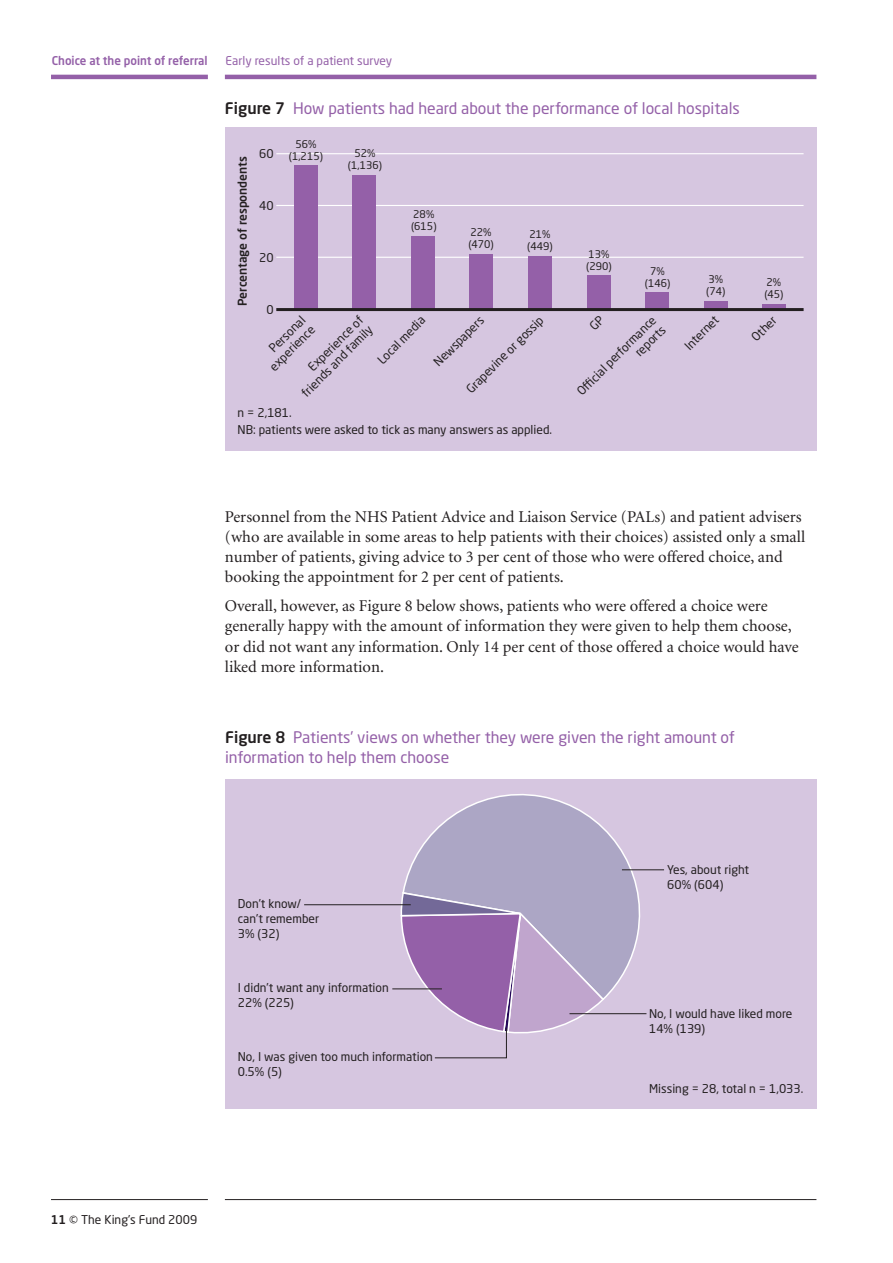
<style>
.page{position:relative;width:893px;height:1263px;background:#fff}
.page>*{position:absolute;margin:0;border:0;box-sizing:border-box;transform-origin:0 0}
.body_copy{font:16.5px/20.2px "Minion";color:#231f20}
.Headings___table_hea{font:15.75px/20.2px "Neo Sans Std";color:#9460a8}
.Labels{font:12px/13.5px "Neo Sans Std";color:#231f20;text-align:right}
.t1{font:12px "Neo Sans Std";color:#9460a8}
.t2{font:500 12px "Neo Sans Std";color:#9460a8;scale:.96 1}
.Labels-2{font:500 12px "Neo Sans Std";color:#231f20}
.Labels-3{font:10.5px "Neo Sans Std";color:#231f20}
.s1{font-weight:500;color:#231f20}
.s2{font-weight:500}
</style>
<div class="page">
<hr style="left:51px;top:1199px;width:157px;height:1px;background:#231f20">
<hr style="left:225px;top:1199px;width:591px;height:1px;background:#231f20">
<hr style="left:51px;top:75px;width:157px;height:4px;background:#9460a8">
<hr style="left:225px;top:75px;width:591px;height:4px;background:#9460a8">
<div style="left:225px;top:779px;width:592px;height:329px;background:#d6c6e0"></div>
<svg style="left:437px;top:794px;width:212px;height:204px;fill:#b0aac7"></svg>
<svg style="left:400px;top:828px;width:205px;height:230px"></svg>
<hr style="left:304px;top:904px;width:107px;height:1px;background:#231f20">
<hr style="left:392px;top:989px;width:50px;height:1px;background:#231f20">
<hr style="left:622px;top:869px;width:42px;height:1px;background:#231f20">
<hr style="left:569px;top:1013px;width:77px;height:1px;background:#231f20">
<div style="left:225px;top:128px;width:591px;height:323px;background:#d6c6e0"></div>
<hr style="left:276px;top:153px;width:527px;height:1px;background:#fff">
<hr style="left:276px;top:205px;width:527px;height:1px;background:#fff">
<hr style="left:276px;top:257px;width:527px;height:1px;background:#fff">
<div style="left:294px;top:165px;width:23px;height:144px;background:#9460a8"></div>
<div style="left:353px;top:175px;width:23px;height:134px;background:#9460a8"></div>
<div style="left:411px;top:236px;width:23px;height:73px;background:#9460a8"></div>
<div style="left:470px;top:254px;width:23px;height:55px;background:#9460a8"></div>
<div style="left:528px;top:256px;width:23px;height:53px;background:#9460a8"></div>
<div style="left:587px;top:275px;width:23px;height:34px;background:#9460a8"></div>
<div style="left:645px;top:292px;width:24px;height:17px;background:#9460a8"></div>
<div style="left:704px;top:301px;width:23px;height:8px;background:#9460a8"></div>
<div style="left:763px;top:304px;width:23px;height:5px;background:#9460a8"></div>
<hr style="left:276px;top:308px;width:527px;height:3px;background:#231f20">
<p class="t2" style="left:52px;top:53px;width:164px">Choice at the point of referral</p>
<p class="t1" style="left:226px;top:53px;width:168px">Early results of a patient survey</p>
<p class="Headings___table_hea" style="left:225px;top:98px;width:516px"><span class="s1">Figure 7</span> How patients had heard about the performance of local hospitals</p>
<p class="Labels-2" style="left:235px;top:306px;width:151px;rotate:-90deg">Percentage of respondents</p>
<p class="Labels-3" style="left:295px;top:138px;width:23px">56%</p>
<p class="Labels-3" style="left:289px;top:150px;width:36px">(1,215)</p>
<p class="Labels-3" style="left:354px;top:147px;width:23px">52%</p>
<p class="Labels-3" style="left:348px;top:159px;width:36px">(1,136)</p>
<p class="Labels" style="left:259px;top:147px;width:16px">60</p>
<p class="Labels" style="left:259px;top:199px;width:16px">40</p>
<p class="Labels-3" style="left:413px;top:208px;width:23px">28%</p>
<p class="Labels-3" style="left:411px;top:220px;width:27px">(615)</p>
<p class="Labels-3" style="left:471px;top:226px;width:23px">22%</p>
<p class="Labels-3" style="left:468px;top:238px;width:27px">(470)</p>
<p class="Labels-3" style="left:529px;top:228px;width:23px">21%</p>
<p class="Labels-3" style="left:527px;top:240px;width:27px">(449)</p>
<p class="Labels-3" style="left:588px;top:248px;width:23px">13%</p>
<p class="Labels-3" style="left:586px;top:260px;width:27px">(290)</p>
<p class="Labels-3" style="left:650px;top:264px;width:16px">7%</p>
<p class="Labels-3" style="left:645px;top:276px;width:27px">(146)</p>
<p class="Labels-3" style="left:708px;top:273px;width:16px">3%</p>
<p class="Labels-3" style="left:706px;top:285px;width:21px">(74)</p>
<p class="Labels" style="left:259px;top:251px;width:16px">20</p>
<p class="Labels-3" style="left:767px;top:275px;width:16px">2%</p>
<p class="Labels-3" style="left:764px;top:287px;width:21px">(45)</p>
<p class="Labels" style="left:266px;top:302px;width:9px">0</p>
<p class="Labels" style="left:289px;top:380px;width:96px;rotate:-45deg">Experience of friends and family</p>
<p class="Labels" style="left:375px;top:357px;width:63px;rotate:-45deg">Local media</p>
<p class="Labels" style="left:431px;top:359px;width:67px;rotate:-45deg">Newspapers</p>
<p class="Labels" style="left:257px;top:354px;width:60px;rotate:-45deg">Personal experience</p>
<p class="Labels" style="left:464px;top:386px;width:105px;rotate:-45deg">Grapevine or gossip</p>
<p class="Labels" style="left:574px;top:388px;width:108px;rotate:-45deg">Offi cial performance reports</p>
<p class="Labels" style="left:682px;top:343px;width:44px;rotate:-45deg">Internet</p>
<p class="Labels" style="left:749px;top:334px;width:31px;rotate:-45deg">Other</p>
<p class="Labels" style="left:238px;top:405px;width:56px">n = 2,181.</p>
<p class="Labels" style="left:238px;top:423px;width:316px">NB: patients were asked to tick as many answers as applied.</p>
<p class="body_copy" style="left:225px;top:507px;width:582px">Personnel from the NHS Patient Advice and Liaison Service (PALs) and patient advisers (who are available in some areas to help patients with their choices) assisted only a small number of patients, giving advice to 3 per cent of those who were offered choice, and booking the appointment for 2 per cent of patients.</p>
<p class="body_copy" style="left:225px;top:596px;width:575px">Overall, however, as Figure 8 below shows, patients who were offered a choice were generally happy with the amount of information they were given to help them choose, or did not want any information. Only 14 per cent of those offered a choice would have liked more information.</p>
<p class="Headings___table_hea" style="left:225px;top:726px;width:511px"><span class="s1">Figure 8</span> Patients’ views on whether they were given the right amount of information to help them choose</p>
<p class="Labels" style="left:238px;top:896px;width:83px;line-height:15px;text-align:left">Don’t know/ can’t remember</p>
<p class="Labels" style="left:238px;top:926px;width:43px">3% (32)</p>
<p class="Labels" style="left:238px;top:981px;width:153px">I didn’t want any information</p>
<p class="Labels" style="left:238px;top:996px;width:58px">22% (225)</p>
<p class="Labels" style="left:238px;top:1049px;width:197px">No, I was given too much information</p>
<p class="Labels" style="left:238px;top:1064px;width:46px">0.5% (5)</p>
<p class="Labels" style="left:51px;top:1213px;width:148px"><span class="s2">11</span> © The King’s Fund 2009</p>
<p class="Labels" style="left:667px;top:862px;width:83px">Yes, about right</p>
<p class="Labels" style="left:667px;top:877px;width:58px">60% (604)</p>
<p class="Labels" style="left:649px;top:1006px;width:145px">No, I would have liked more</p>
<p class="Labels" style="left:649px;top:1021px;width:58px">14% (139)</p>
<p class="Labels" style="left:649px;top:1081px;width:156px">Missing = 28, total n = 1,033.</p>
</div>
